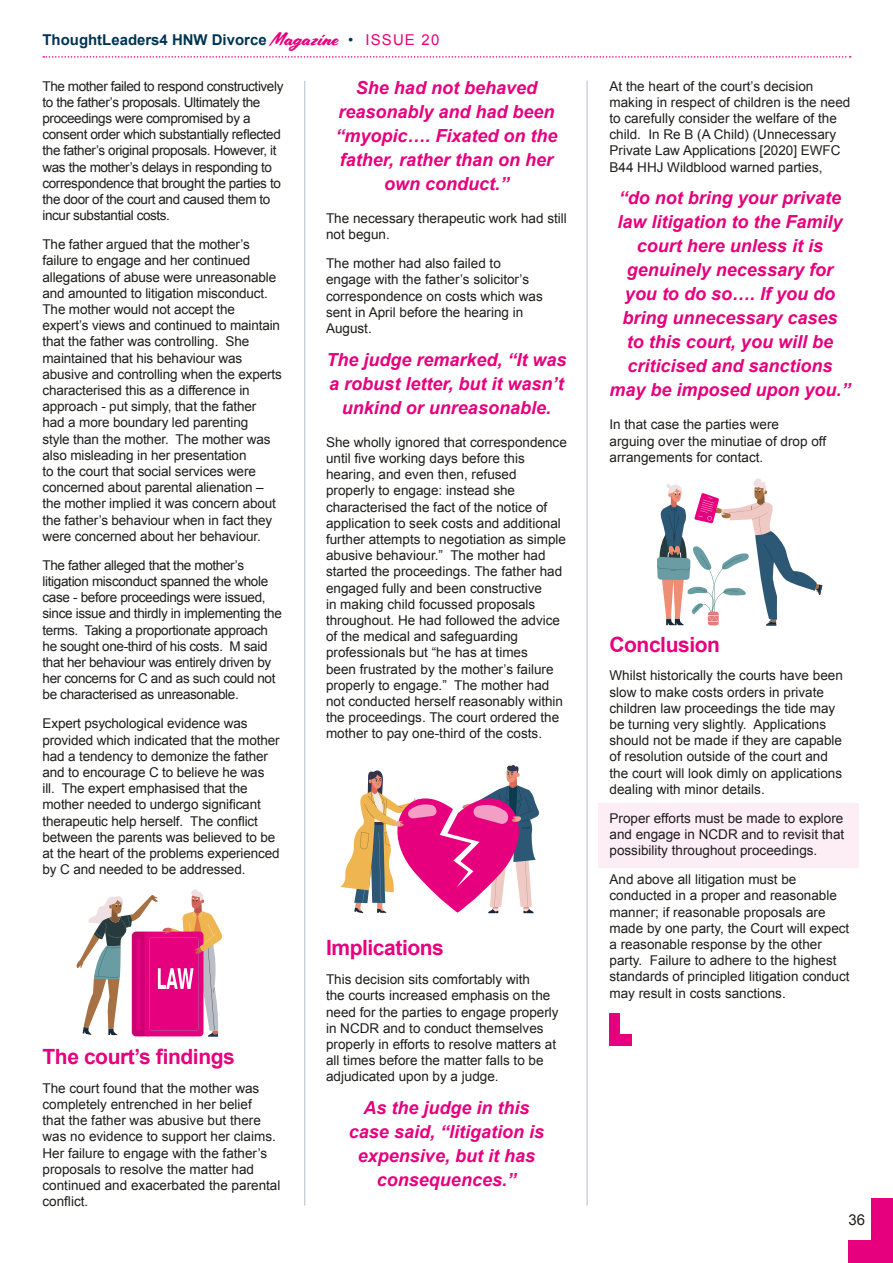
<style>
.page{position:relative;width:893px;height:1263px;background:#fff}
.page>*{position:absolute;margin:0;border:0;box-sizing:border-box;transform-origin:0 0}
.t1{font:700 21px "Arial";letter-spacing:-.02em;color:#e6007d}
.t2{font:italic 700 18px/24px "Arial";color:#e6007d;text-align:center}
.t3{font:700 15px "Arial";color:#003452}
.t4{font:15px "Arial";color:#1d1d1b}
.t5{font:13.5px/16.2px "Arial";color:#1d1d1b}
.t6{font:13.5px/16.2px "Arial";letter-spacing:-.03em;color:#1d1d1b}
.t7{font:13.5px/16.2px "Arial";letter-spacing:-.025em;color:#1d1d1b}
.s1{font-family:"Cortado";font-weight:400;font-size:18.6px;color:#e6007d}
.s2{font-weight:400}
.s3{font-weight:400;color:#e6007d}
</style>
<div class="page">
<svg style="left:43px;top:56px;width:808px;height:2px"></svg>
<div style="left:872px;top:1198px;width:21px;height:65px;background:#e6007d"></div>
<div style="left:848px;top:1241px;width:45px;height:22px;background:#e6007d"></div>
<div style="left:599px;top:803px;width:260px;height:64px;background:#fdeef6"></div>
<svg style="left:76px;top:890px;width:146px;height:147px"></svg>
<svg style="left:340px;top:765px;width:199px;height:148px"></svg>
<svg style="left:657px;top:478px;width:165px;height:147px"></svg>
<div style="left:609px;top:1013px;width:11px;height:33px;background:#e6007d"></div>
<div style="left:609px;top:1035px;width:23px;height:11px;background:#e6007d"></div>
<hr style="left:304px;top:81px;width:1px;height:1124px;background:#b3bdcd">
<hr style="left:587px;top:81px;width:1px;height:1124px;background:#b3bdcd">
<p class="t3" style="left:43px;top:29px;width:398px">ThoughtLeaders4 HNW Divorce <span class="s1">Magazine</span> <span class="s2">•</span> <span class="s3">ISSUE 20</span></p>
<p class="t6" style="left:43px;top:78px;width:242px">The mother failed to respond constructively to the father’s proposals. Ultimately the proceedings were compromised by a consent order which substantially reflected the father’s original proposals. However, it was the mother’s delays in responding to correspondence that brought the parties to the door of the court and caused them to incur substantial costs.</p>
<p class="t5" style="left:43px;top:236px;width:241px">The father argued that the mother’s failure to engage and her continued allegations of abuse were unreasonable and amounted to litigation misconduct.<br>The mother would not accept the expert’s views and continued to maintain that the father was controlling. She maintained that his behaviour was abusive and controlling when the experts characterised this as a difference in approach - put simply, that the father had a more boundary led parenting<br>style than the mother. The mother was also misleading in her presentation<br>to the court that social services were concerned about parental alienation – the mother implied it was concern about the father’s behaviour when in fact they were concerned about her behaviour.</p>
<p class="t7" style="left:43px;top:557px;width:241px">The father alleged that the mother’s litigation misconduct spanned the whole case - before proceedings were issued, since issue and thirdly in implementing the terms. Taking a proportionate approach he sought one-third of his costs. M said that her behaviour was entirely driven by her concerns for C and as such could not be characterised as unreasonable.</p>
<p class="t5" style="left:43px;top:716px;width:239px">Expert psychological evidence was provided which indicated that the mother had a tendency to demonize the father and to encourage C to believe he was ill. The expert emphasised that the mother needed to undergo significant therapeutic help herself. The conflict between the parents was believed to be at the heart of the problems experienced by C and needed to be addressed.</p>
<h1 class="t1" style="left:43px;top:1043px;width:194px">The court’s findings</h1>
<p class="t5" style="left:43px;top:1080px;width:239px">The court found that the mother was completely entrenched in her belief<br>that the father was abusive but there was no evidence to support her claims.<br>Her failure to engage with the father’s proposals to resolve the matter had continued and exacerbated the parental conflict.</p>
<h2 class="t2" style="left:335px;top:76px;width:224px">She had not behaved reasonably and had been “myopic…. Fixated on the father, rather than on her own conduct.”</h2>
<p class="t5" style="left:326px;top:210px;width:242px">The necessary therapeutic work had still not begun.</p>
<p class="t5" style="left:326px;top:256px;width:218px">The mother had also failed to engage with the father’s solicitor’s correspondence on costs which was sent in April before the hearing in<br>August.</p>
<h2 class="t2" style="left:326px;top:348px;width:242px">The judge remarked, “It was a robust letter, but it wasn’t unkind or unreasonable.</h2>
<p class="t5" style="left:326px;top:434px;width:242px">She wholly ignored that correspondence until five working days before this hearing, and even then, refused properly to engage: instead she characterised the fact of the notice of application to seek costs and additional further attempts to negotiation as simple abusive behaviour.” The mother had started the proceedings. The father had engaged fully and been constructive<br>in making child focussed proposals throughout. He had followed the advice of the medical and safeguarding professionals but “he has at times<br>been frustrated by the mother’s failure properly to engage.” The mother had not conducted herself reasonably within the proceedings. The court ordered the mother to pay one-third of the costs.</p>
<h1 class="t1" style="left:326px;top:934px;width:119px">Implications</h1>
<p class="t5" style="left:326px;top:971px;width:234px">This decision sits comfortably with<br>the courts increased emphasis on the need for the parties to engage properly in NCDR and to conduct themselves properly in efforts to resolve matters at all times before the matter falls to be adjudicated upon by a judge.</p>
<h2 class="t2" style="left:349px;top:1096px;width:197px">As the judge in this case said, “litigation is expensive, but it has consequences.”</h2>
<p class="t5" style="left:609px;top:78px;width:242px">At the heart of the court’s decision making in respect of children is the need to carefully consider the welfare of the child. In Re B (A Child) (Unnecessary Private Law Applications [2020] EWFC B44 HHJ Wildblood warned parties,</p>
<h2 class="t2" style="left:609px;top:187px;width:242px">“do not bring your private law litigation to the Family court here unless it is genuinely necessary for you to do so…. If you do bring unnecessary cases<br>to this court, you will be criticised and sanctions may be imposed upon you.”</h2>
<p class="t5" style="left:609px;top:417px;width:218px">In that case the parties were arguing over the minutiae of drop off arrangements for contact.</p>
<h1 class="t1" style="left:609px;top:630px;width:112px">Conclusion</h1>
<p class="t5" style="left:609px;top:668px;width:235px">Whilst historically the courts have been slow to make costs orders in private children law proceedings the tide may be turning very slightly. Applications should not be made if they are capable of resolution outside of the court and the court will look dimly on applications dealing with minor details.</p>
<p class="t5" style="left:609px;top:810px;width:236px;text-align:justify">Proper efforts must be made to explore and engage in NCDR and to revisit that possibility throughout proceedings.</p>
<p class="t5" style="left:609px;top:871px;width:242px">And above all litigation must be conducted in a proper and reasonable manner; if reasonable proposals are made by one party, the Court will expect a reasonable response by the other party. Failure to adhere to the highest standards of principled litigation conduct may result in costs sanctions.</p>
<p class="t4" style="left:848px;top:1210px;width:18px">36</p>
</div>
